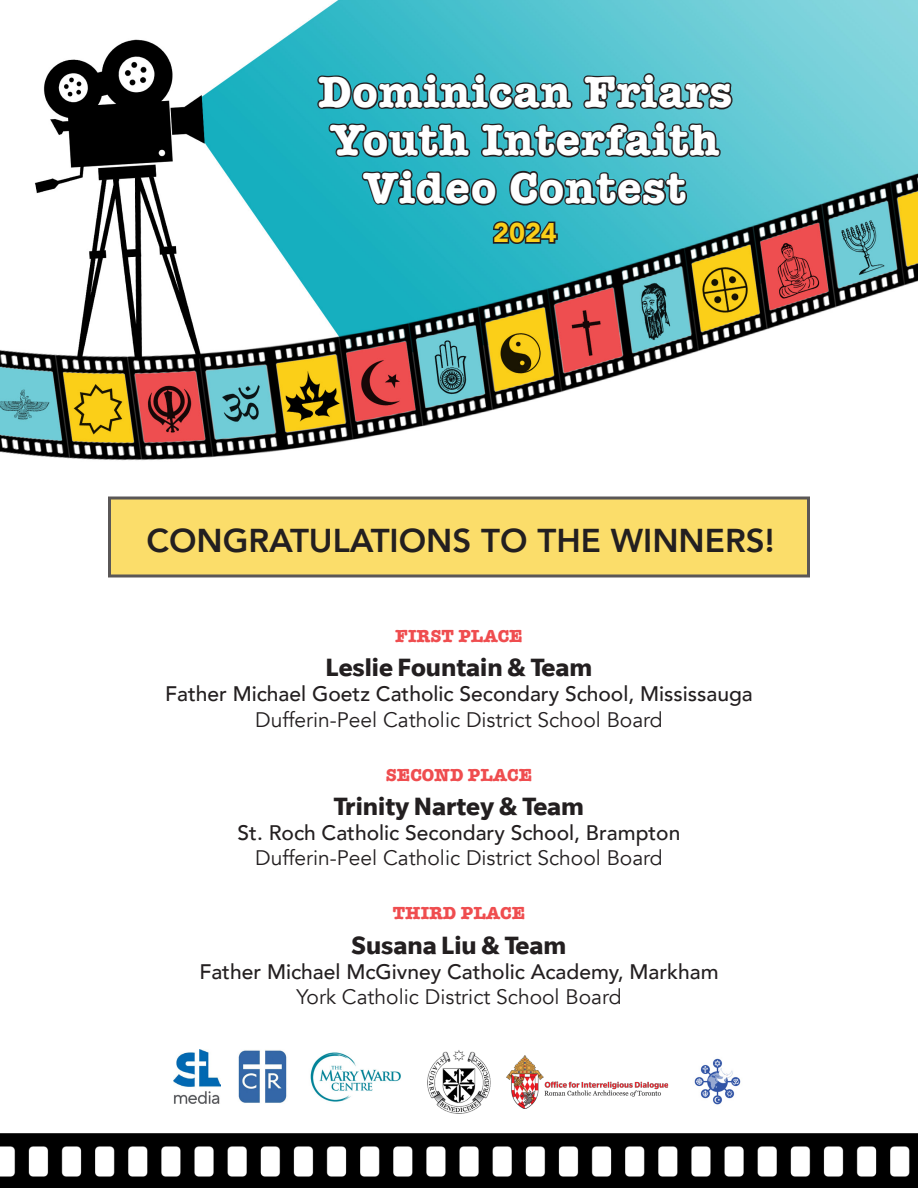
<style>
.page{position:relative;width:918px;height:1188px;background:#fff}
.page>*{position:absolute;margin:0;border:0;box-sizing:border-box;transform-origin:0 0}
.t1{font:800 54px "Avenir";color:#fff}
.t2{font:700 45px "American Typewriter";letter-spacing:.02em;color:#fff}
.t3{font:800 33px "Avenir";color:#231f20}
.t4{font:700 27px "Slate";color:#231f20}
.t5{font:900 27px "Avenir";color:#facf18}
.t6{font:500 21px/25.2px "Avenir";color:#231f20;text-align:center}
.t7{font:21px/25.2px "Avenir";color:#231f20;text-align:center}
.t8{font:700 18px "American Typewriter";color:#ef4d4f}
.s1{font-weight:400}
.s2{font-weight:500}
</style>
<div class="page">
<img style="left:0;top:0;width:918px;height:461px">
<svg style="left:315px;top:69px;width:419px;height:328px;background:#4e9292"></svg>
<img style="left:0;top:1133px;width:918px;height:55px">
<img style="left:506px;top:1055px;width:163px;height:53px">
<img style="left:694px;top:1058px;width:47px;height:47px">
<img style="left:428px;top:1050px;width:63px;height:64px">
<img style="left:174px;top:1049px;width:47px;height:54px">
<img style="left:238px;top:1050px;width:49px;height:53px">
<img style="left:310px;top:1052px;width:91px;height:50px">
<div style="left:110px;top:498px;width:698px;height:78px;background:#fbdd6a"></div>
<div style="left:108px;top:496px;width:702px;height:82px;border:3px solid #231f20"></div>
<p class="t2" style="left:318px;top:65px;width:415px">Dominican Friars</p>
<p class="t2" style="left:331px;top:113px;width:390px">Youth Interfaith</p>
<p class="t2" style="left:364px;top:161px;width:324px">Video Contest</p>
<p class="t5" style="left:493px;top:210px;width:65px">2024</p>
<p class="t1" style="left:365px;top:92px;width:424px">Dominican Friars</p>
<p class="t1" style="left:365px;top:146px;width:396px">Youth Interfaith</p>
<p class="t3" style="left:146px;top:515px;width:630px">CONGRATULATIONS TO THE WINNERS!</p>
<p class="t8" style="left:395px;top:625px;width:129px">FIRST PLACE</p>
<p class="t4" style="left:326px;top:653px;width:268px">Leslie Fountain &amp; Team</p>
<p class="t6" style="left:165px;top:680px;width:589px">Father Michael Goetz Catholic Secondary School, Mississauga<br><span class="s1">Dufferin-Peel Catholic District School Board</span></p>
<p class="t8" style="left:386px;top:764px;width:148px">SECOND PLACE</p>
<p class="t4" style="left:334px;top:791px;width:252px">Trinity Nartey &amp; Team</p>
<p class="t7" style="left:238px;top:821px;width:444px"><span class="s2">St. Roch Catholic Secondary School, Brampton<br></span>Dufferin-Peel Catholic District School Board</p>
<p class="t8" style="left:393px;top:902px;width:134px">THIRD PLACE</p>
<p class="t4" style="left:352px;top:930px;width:216px">Susana Liu &amp; Team</p>
<p class="t6" style="left:199px;top:958px;width:521px">Father Michael McGivney Catholic Academy, Markham<br><span class="s1">York Catholic District School Board</span></p>
</div>
